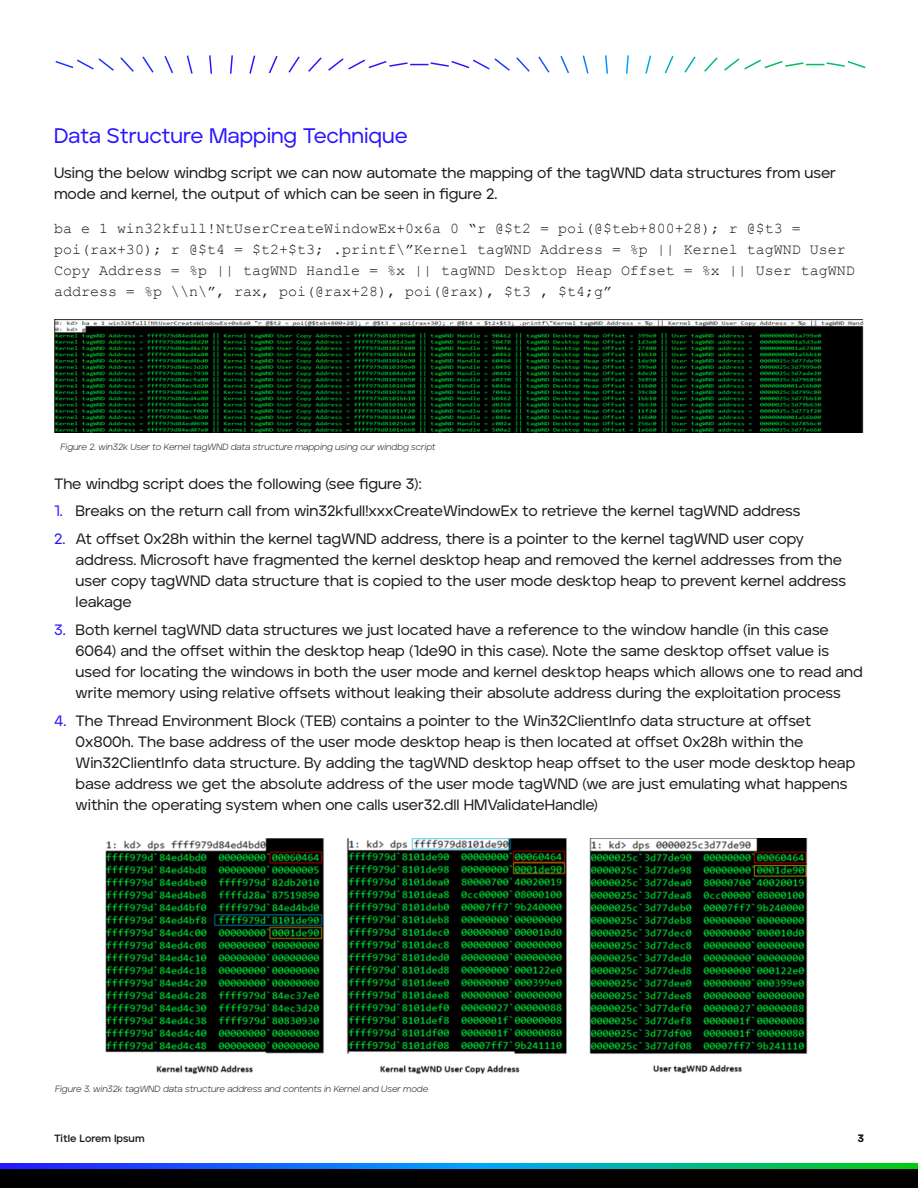
<style>
.page{position:relative;width:918px;height:1188px;background:#fff}
.page>*{position:absolute;margin:0;border:0;box-sizing:border-box;transform-origin:0 0}
.HEADING_2_-_Med_-_14{font:500 21px "Aventa";color:#2814ff}
.BODY_-_Med_-_10_14{font:500 15px/21px "Aventa";letter-spacing:-.005em;color:#1a1a1a}
.BODY_-_Med_-_10_14-2{font:15px/21px "Courier New";color:#1a1a1a}
.t1{font:700 10.5px "Aventa";color:#1a1a1a}
.SIDEBAR__BODY_-_Med{font:9px "Aventa Light Itallic";color:#1a1a1a}
.s1{color:#2814ff}
</style>
<div class="page">
<svg style="left:0;top:1164px;width:918px;height:5px;background:#0a89c4"></svg>
<div style="left:0;top:1169px;width:918px;height:19px;background:#000"></div>
<svg style="left:56px;top:55px;width:810px;height:19px"></svg>
<img style="left:54px;top:320px;width:810px;height:112px">
<img style="left:106px;top:838px;width:702px;height:236px">
<p class="HEADING_2_-_Med_-_14" style="left:54px;top:123px;width:355px">Data Structure Mapping Technique</p>
<p class="BODY_-_Med_-_10_14" style="left:54px;top:162px;width:783px">Using the below windbg script we can now automate the mapping of the tagWND data structures from user mode and kernel, the output of which can be seen in figure 2.</p>
<p class="BODY_-_Med_-_10_14-2" style="left:54px;top:217px;width:802px">ba e 1 win32kfull!NtUserCreateWindowEx+0x6a 0 “r @$t2 = poi(@$teb+800+28); r @$t3 = poi(rax+30); r @$t4 = $t2+$t3; .printf\”Kernel tagWND Address = %p || Kernel tagWND User Copy Address = %p || tagWND Handle = %x || tagWND Desktop Heap Offset = %x || User tagWND address = %p \\n\”, rax, poi(@rax+28), poi(@rax), $t3 , $t4;g”</p>
<p class="SIDEBAR__BODY_-_Med" style="left:61px;top:441px;width:377px">Figure 2. win32k User to Kernel tagWND data structure mapping using our windbg script</p>
<p class="BODY_-_Med_-_10_14" style="left:54px;top:473px;width:369px">The windbg script does the following (see figure 3):</p>
<p class="BODY_-_Med_-_10_14" style="left:54px;top:500px;width:748px"><span class="s1">1.</span> Breaks on the return call from win32kfull!xxxCreateWindowEx to retrieve the kernel tagWND address</p>
<p class="BODY_-_Med_-_10_14" style="left:76px;top:528px;width:772px;text-indent:-22px"><span class="s1">2.</span> At offset 0x28h within the kernel tagWND address, there is a pointer to the kernel tagWND user copy address. Microsoft have fragmented the kernel desktop heap and removed the kernel addresses from the user copy tagWND data structure that is copied to the user mode desktop heap to prevent kernel address leakage</p>
<p class="BODY_-_Med_-_10_14" style="left:76px;top:619px;width:789px;text-indent:-22px"><span class="s1">3.</span> Both kernel tagWND data structures we just located have a reference to the window handle (in this case 6064) and the offset within the desktop heap (1de90 in this case). Note the same desktop offset value is used for locating the windows in both the user mode and kernel desktop heaps which allows one to read and write memory using relative offsets without leaking their absolute address during the exploitation process</p>
<p class="BODY_-_Med_-_10_14" style="left:76px;top:710px;width:781px;text-indent:-22px"><span class="s1">4.</span> The Thread Environment Block (TEB) contains a pointer to the Win32ClientInfo data structure at offset 0x800h. The base address of the user mode desktop heap is then located at offset 0x28h within the Win32ClientInfo data structure. By adding the tagWND desktop heap offset to the user mode desktop heap base address we get the absolute address of the user mode tagWND (we are just emulating what happens within the operating system when one calls user32.dll HMValidateHandle)</p>
<p class="SIDEBAR__BODY_-_Med" style="left:55px;top:1083px;width:375px">Figure 3. win32k tagWND data structure address and contents in Kernel and User mode</p>
<p class="t1" style="left:54px;top:1132px;width:92px">Title Lorem Ipsum</p>
<p class="t1" style="left:858px;top:1132px;width:8px">3</p>
</div>
